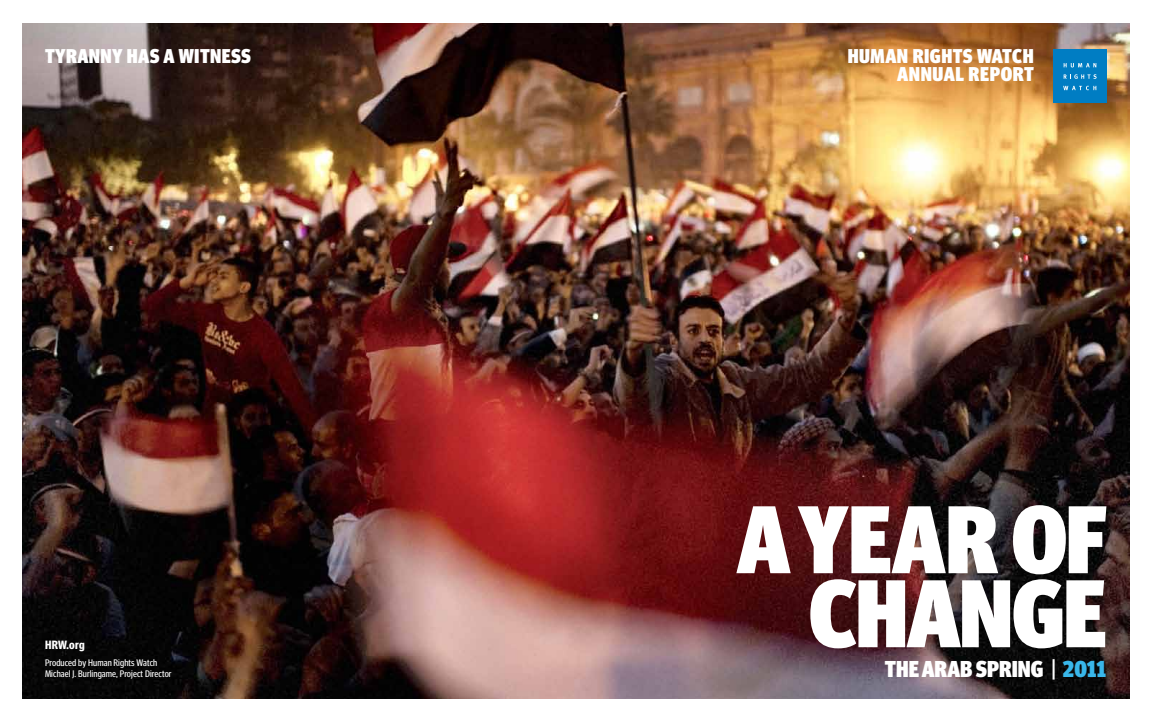
<style>
.page{position:relative;width:1152px;height:720px;background:#fff}
.page>*{position:absolute;margin:0;border:0;box-sizing:border-box;transform-origin:0 0}
.t1{font:900 96px/74px "Meta Head OT Con";letter-spacing:-.005em;color:#fff;text-align:right}
.t2{font:900 23px "Meta Head OT Con";letter-spacing:.005em;color:#fff}
.t3{font:900 20px/18px "Meta Head OT Con";letter-spacing:.02em;color:#fff;text-align:right}
.t4{font:700 12px "Meta Head OT Con";color:#fff}
.t5{font:9.5px/11px "Meta Head OT Con";letter-spacing:.01em;color:#fff}
.s1{font-weight:400}
.s2{color:#39b7ea}
</style>
<div class="page">
<img style="left:22px;top:23px;width:1108px;height:676px">
<div style="left:1053px;top:50px;width:54px;height:54px;background:#007dc3"></div>
<svg style="left:1064px;top:63px;width:32px;height:4px"></svg>
<svg style="left:1064px;top:74px;width:33px;height:5px"></svg>
<svg style="left:1063px;top:86px;width:33px;height:4px"></svg>
<h3 class="t3" style="left:45px;top:47px;width:207px">TYRANNY HAS A WITNESS</h3>
<h3 class="t3" style="left:848px;top:47px;width:187px">HUMAN RIGHTS WATCH<br>ANNUAL REPORT</h3>
<p class="t4" style="left:45px;top:637px;width:41px">HRW.org</p>
<p class="t5" style="left:45px;top:657px;width:128px">Produced by Human Rights Watch<br>Michael J. Burlingame, Project Director</p>
<h1 class="t1" style="left:737px;top:501px;width:371px">A YEAR OF<br>CHANGE</h1>
<h2 class="t2" style="left:885px;top:655px;width:223px">THE ARAB SPRING <span class="s1">|</span> <span class="s2">2011</span></h2>
</div>
